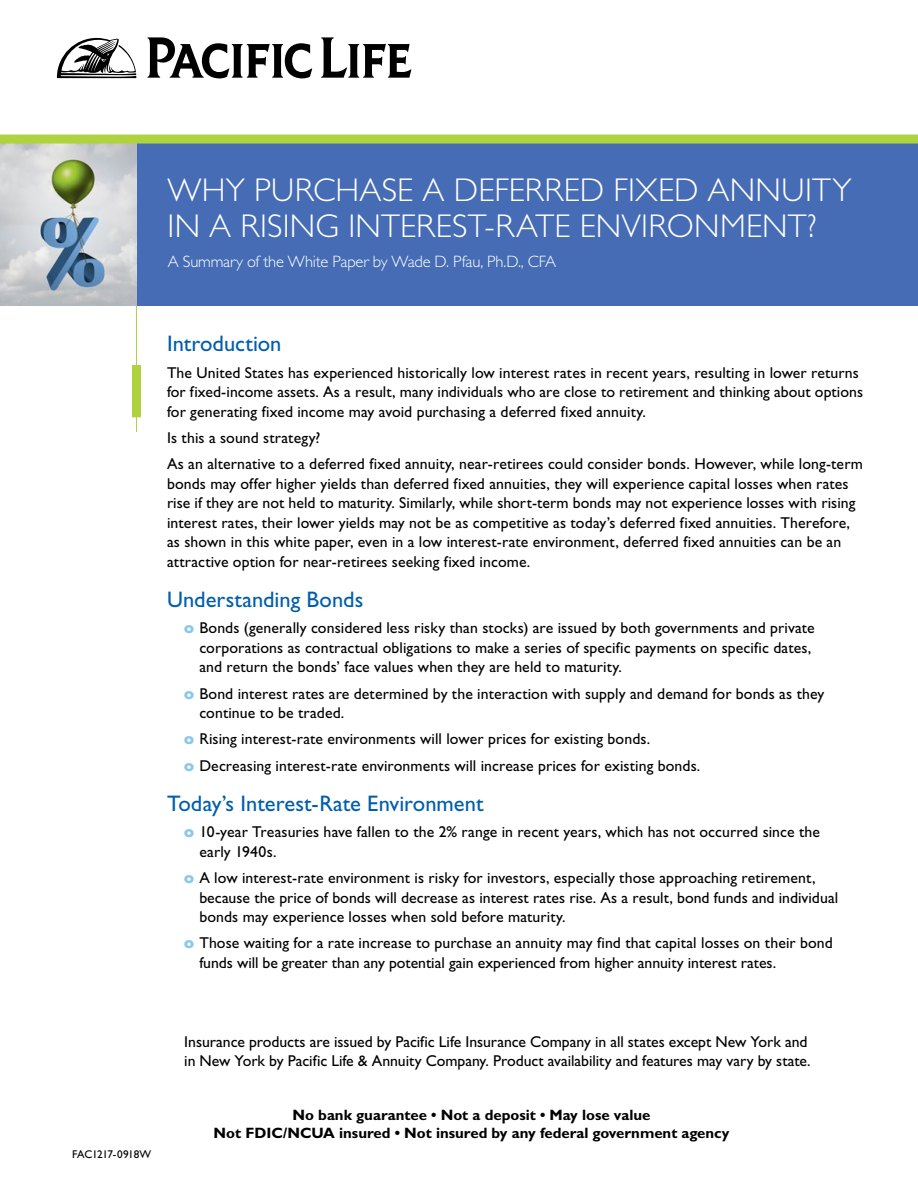
<style>
.page{position:relative;width:918px;height:1188px;background:#fff}
.page>*{position:absolute;margin:0;border:0;box-sizing:border-box;transform-origin:0 0}
.t1{font:300 33px/36px "Gill Sans Std";letter-spacing:.005em;color:#fff}
.Text{font:22.5px "Gill Sans Std";color:#005ead}
.t2{font:300 16.5px "Gill Sans Std";letter-spacing:-.01em;color:#fff}
.Text-2{font:15.75px/19.5px "Gill Sans Std";letter-spacing:.005em;color:#000}
.t3{font:700 15px/18px "Gill Sans Std";color:#000;text-align:center}
.t4{font:11.25px "Gill Sans Std";letter-spacing:-.025em;color:#000}
.s1{font-family:"Futura Std";font-weight:700;font-size:15px;color:#8bc7ed}
</style>
<div class="page">
<hr style="left:136px;top:265px;width:1px;height:167px;background:#afd23f">
<div style="left:132px;top:365px;width:9px;height:52px;background:#afd23f"></div>
<svg style="left:147px;top:37px;width:165px;height:41px"></svg>
<svg style="left:321px;top:37px;width:90px;height:41px"></svg>
<svg style="left:57px;top:38px;width:79px;height:40px"></svg>
<div style="left:0;top:144px;width:918px;height:162px;background:#456cb4"></div>
<img style="left:0;top:144px;width:137px;height:162px">
<div style="left:0;top:135px;width:918px;height:9px;background:#afd23f"></div>
<p class="t1" style="left:168px;top:173px;width:686px">WHY PURCHASE A DEFERRED FIXED ANNUITY<br>IN A RISING INTEREST-RATE ENVIRONMENT?</p>
<p class="t2" style="left:168px;top:252px;width:390px">A Summary of the White Paper by Wade D. Pfau, Ph.D., CFA</p>
<p class="Text" style="left:167px;top:331px;width:116px">Introduction</p>
<p class="Text-2" style="left:167px;top:363px;width:698px">The United States has experienced historically low interest rates in recent years, resulting in lower returns for fixed-income assets. As a result, many individuals who are close to retirement and thinking about options for generating fixed income may avoid purchasing a deferred fixed annuity.</p>
<p class="Text-2" style="left:167px;top:428px;width:155px">Is this a sound strategy?</p>
<p class="Text-2" style="left:167px;top:454px;width:697px">As an alternative to a deferred fixed annuity, near-retirees could consider bonds. However, while long-term bonds may offer higher yields than deferred fixed annuities, they will experience capital losses when rates rise if they are not held to maturity. Similarly, while short-term bonds may not experience losses with rising interest rates, their lower yields may not be as competitive as today’s deferred fixed annuities. Therefore, as shown in this white paper, even in a low interest-rate environment, deferred fixed annuities can be an attractive option for near-retirees seeking fixed income.</p>
<p class="Text" style="left:167px;top:587px;width:198px">Understanding Bonds</p>
<p class="Text-2" style="left:199px;top:618px;width:617px;text-indent:-15px"><span class="s1">o</span> Bonds (generally considered less risky than stocks) are issued by both governments and private corporations as contractual obligations to make a series of specific payments on specific dates, and return the bonds’ face values when they are held to maturity.</p>
<p class="Text-2" style="left:199px;top:684px;width:627px;text-indent:-15px"><span class="s1">o</span> Bond interest rates are determined by the interaction with supply and demand for bonds as they continue to be traded.</p>
<p class="Text-2" style="left:184px;top:729px;width:467px"><span class="s1">o</span> Rising interest-rate environments will lower prices for existing bonds.</p>
<p class="Text-2" style="left:184px;top:756px;width:518px"><span class="s1">o</span> Decreasing interest-rate environments will increase prices for existing bonds.</p>
<p class="Text" style="left:167px;top:791px;width:318px">Today’s Interest-Rate Environment</p>
<p class="Text-2" style="left:199px;top:822px;width:622px;text-indent:-15px"><span class="s1">o</span> 10-year Treasuries have fallen to the 2% range in recent years, which has not occurred since the early 1940s.</p>
<p class="Text-2" style="left:199px;top:868px;width:640px;text-indent:-15px"><span class="s1">o</span> A low interest-rate environment is risky for investors, especially those approaching retirement, because the price of bonds will decrease as interest rates rise. As a result, bond funds and individual bonds may experience losses when sold before maturity.</p>
<p class="Text-2" style="left:199px;top:933px;width:635px;text-indent:-15px"><span class="s1">o</span> Those waiting for a rate increase to purchase an annuity may find that capital losses on their bond funds will be greater than any potential gain experienced from higher annuity interest rates.</p>
<p class="t4" style="left:72px;top:1148px;width:81px">FAC1217-0918W</p>
<p class="Text-2" style="left:184px;top:1032px;width:628px">Insurance products are issued by Pacific Life Insurance Company in all states except New York and in New York by Pacific Life &amp; Annuity Company. Product availability and features may vary by state.</p>
<p class="t3" style="left:214px;top:1105px;width:517px">No bank guarantee • Not a deposit • May lose value<br>Not FDIC/NCUA insured • Not insured by any federal government agency</p>
</div>
